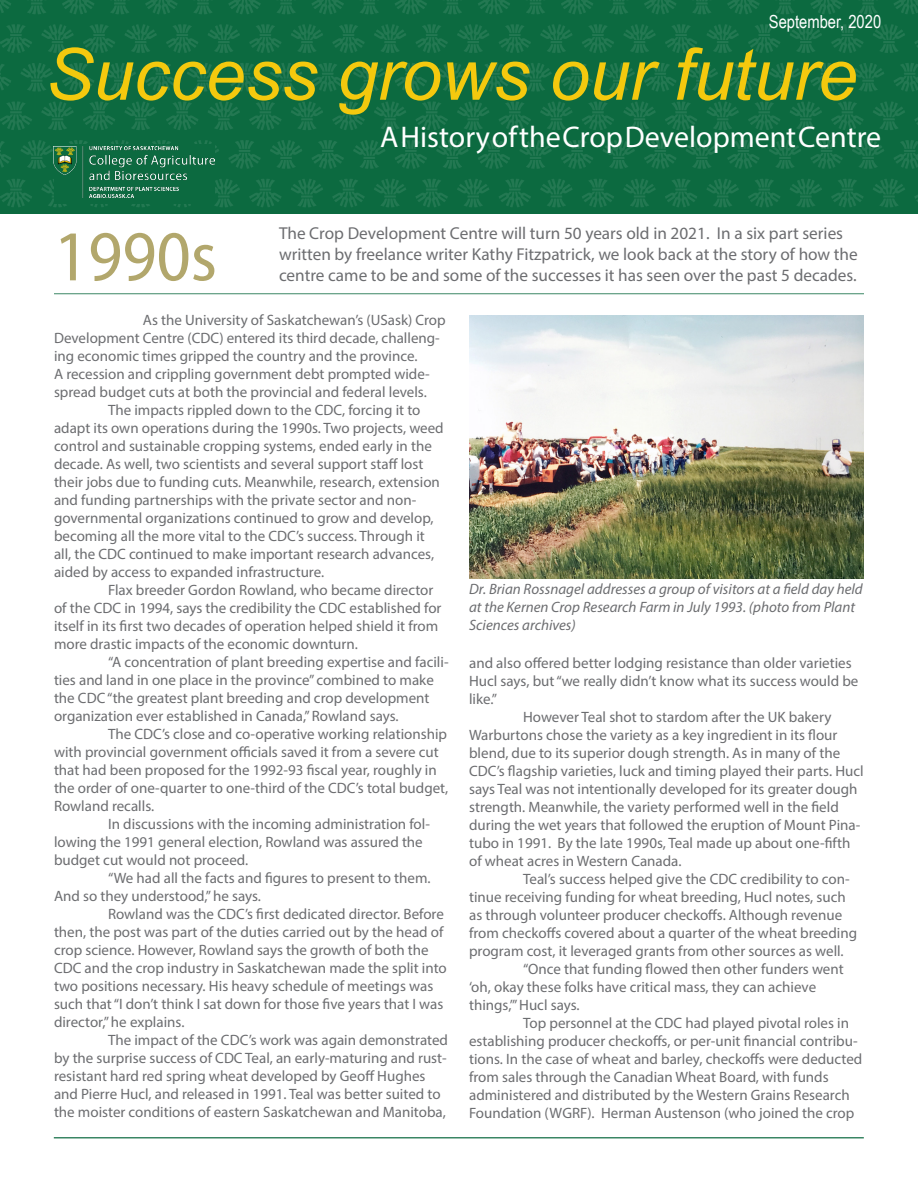
<style>
.page{position:relative;width:918px;height:1188px;background:#fff}
.page>*{position:absolute;margin:0;border:0;box-sizing:border-box;transform-origin:0 0}
.Masthead{font:italic 72px "Arial";color:#f4c90e}
.Masthead-2{font:semi-condensed 72px "Myriad Pro";color:#b2a76c}
.Masthead_-_Subheader{font:30px "Myriad Pro";color:#fff}
.t1{font:18px "Arial Narrow";color:#fff}
.Masthead_-_Subheader-2{font:17.25px/20.7px "Myriad Pro";color:#6c6d70}
.Masthead_-_Subheader-3{font:15px/18px "Myriad Pro";color:#6c6d70}
.Masthead_-_Subheader-4{font:italic 15px/18px "Myriad Pro";color:#6c6d70}
</style>
<div class="page">
<img style="left:0;top:0;width:918px;height:214px">
<hr style="left:54px;top:1137px;width:810px;height:1px;background:#0c6a40">
<hr style="left:54px;top:293px;width:810px;height:1px;background:#0c6a40">
<div style="left:54px;top:144px;width:161px;height:59px;background:#0c6a40"></div>
<img style="left:54px;top:147px;width:161px;height:50px">
<img style="left:469px;top:315px;width:395px;height:264px">
<p class="t1" style="left:769px;top:8px;width:114px">September, 2020</p>
<p class="Masthead" style="left:45px;top:28px;width:814px">Success grows our future</p>
<p class="Masthead_-_Subheader" style="left:380px;top:118px;width:503px">A History of the Crop Development Centre</p>
<p class="Masthead-2" style="left:54px;top:212px;width:165px">1990s</p>
<p class="Masthead_-_Subheader-2" style="left:279px;top:223px;width:580px">The Crop Development Centre will turn 50 years old in 2021. In a six part series written by freelance writer Kathy Fitzpatrick, we look back at the story of how the</p>
<p class="Masthead_-_Subheader-2" style="left:279px;top:264px;width:579px">centre came to be and some of the successes it has seen over the past 5 decades.</p>
<p class="Masthead_-_Subheader-3" style="left:54px;top:311px;width:393px;text-indent:89px">As the University of Saskatchewan’s (USask) Crop Development Centre (CDC) entered its third decade, challeng&shy;ing economic times gripped the country and the province.<br>A recession and crippling government debt prompted wide&shy;spread budget cuts at both the provincial and federal levels.</p>
<p class="Masthead_-_Subheader-3" style="left:54px;top:401px;width:391px;text-indent:54px">The impacts rippled down to the CDC, forcing it to adapt its own operations during the 1990s. Two projects, weed control and sustainable cropping systems, ended early in the decade. As well, two scientists and several support staff lost their jobs due to funding cuts. Meanwhile, research, extension and funding partnerships with the private sector and non&shy;governmental organizations continued to grow and develop, becoming all the more vital to the CDC’s success. Through it all, the CDC continued to make important research advances, aided by access to expanded infrastructure.</p>
<p class="Masthead_-_Subheader-3" style="left:54px;top:581px;width:389px;text-indent:54px">Flax breeder Gordon Rowland, who became director of the CDC in 1994, says the credibility the CDC established for itself in its first two decades of operation helped shield it from more drastic impacts of the economic downturn.</p>
<p class="Masthead_-_Subheader-3" style="left:54px;top:653px;width:396px;text-indent:54px">“A concentration of plant breeding expertise and facili&shy;ties and land in one place in the province” combined to make the CDC “the greatest plant breeding and crop development organization ever established in Canada,” Rowland says.</p>
<p class="Masthead_-_Subheader-3" style="left:54px;top:725px;width:396px;text-indent:54px">The CDC’s close and co-operative working relationship with provincial government officials saved it from a severe cut that had been proposed for the 1992-93 fiscal year, roughly in the order of one-quarter to one-third of the CDC’s total budget, Rowland recalls.</p>
<p class="Masthead_-_Subheader-3" style="left:54px;top:815px;width:378px;text-indent:54px">In discussions with the incoming administration fol&shy;lowing the 1991 general election, Rowland was assured the budget cut would not proceed.</p>
<p class="Masthead_-_Subheader-3" style="left:54px;top:869px;width:378px;text-indent:54px">“We had all the facts and figures to present to them.<br>And so they understood,” he says.</p>
<p class="Masthead_-_Subheader-3" style="left:54px;top:905px;width:394px;text-indent:54px">Rowland was the CDC’s first dedicated director. Before then, the post was part of the duties carried out by the head of crop science. However, Rowland says the growth of both the CDC and the crop industry in Saskatchewan made the split into two positions necessary. His heavy schedule of meetings was such that “I don’t think I sat down for those five years that I was director,” he explains.</p>
<p class="Masthead_-_Subheader-3" style="left:54px;top:1031px;width:396px;text-indent:54px">The impact of the CDC’s work was again demonstrated by the surprise success of CDC Teal, an early-maturing and rust&shy;resistant hard red spring wheat developed by Geoff Hughes and Pierre Hucl, and released in 1991. Teal was better suited to the moister conditions of eastern Saskatchewan and Manitoba,</p>
<p class="Masthead_-_Subheader-4" style="left:469px;top:580px;width:395px">Dr. Brian Rossnagel addresses a group of visitors at a field day held at the Kernen Crop Research Farm in July 1993. (photo from Plant<br>Sciences archives)</p>
<p class="Masthead_-_Subheader-3" style="left:469px;top:654px;width:391px">and also offered better lodging resistance than older varieties<br>Hucl says, but “we really didn’t know what its success would be like.”</p>
<p class="Masthead_-_Subheader-3" style="left:469px;top:708px;width:396px;text-indent:54px">However Teal shot to stardom after the UK bakery Warburtons chose the variety as a key ingredient in its flour blend, due to its superior dough strength. As in many of the CDC’s flagship varieties, luck and timing played their parts. Hucl says Teal was not intentionally developed for its greater dough strength. Meanwhile, the variety performed well in the field during the wet years that followed the eruption of Mount Pina&shy;tubo in 1991. By the late 1990s, Teal made up about one-fifth of wheat acres in Western Canada.</p>
<p class="Masthead_-_Subheader-3" style="left:469px;top:870px;width:390px;text-indent:54px">Teal’s success helped give the CDC credibility to con&shy;tinue receiving funding for wheat breeding, Hucl notes, such as through volunteer producer checkoffs. Although revenue from checkoffs covered about a quarter of the wheat breeding program cost, it leveraged grants from other sources as well.</p>
<p class="Masthead_-_Subheader-3" style="left:469px;top:960px;width:376px;text-indent:54px">“Once that funding flowed then other funders went ‘oh, okay these folks have critical mass, they can achieve things,’” Hucl says.</p>
<p class="Masthead_-_Subheader-3" style="left:469px;top:1014px;width:395px;text-indent:54px">Top personnel at the CDC had played pivotal roles in establishing producer checkoffs, or per-unit financial contribu&shy;tions. In the case of wheat and barley, checkoffs were deducted from sales through the Canadian Wheat Board, with funds administered and distributed by the Western Grains Research Foundation (WGRF). Herman Austenson (who joined the crop</p>
</div>
